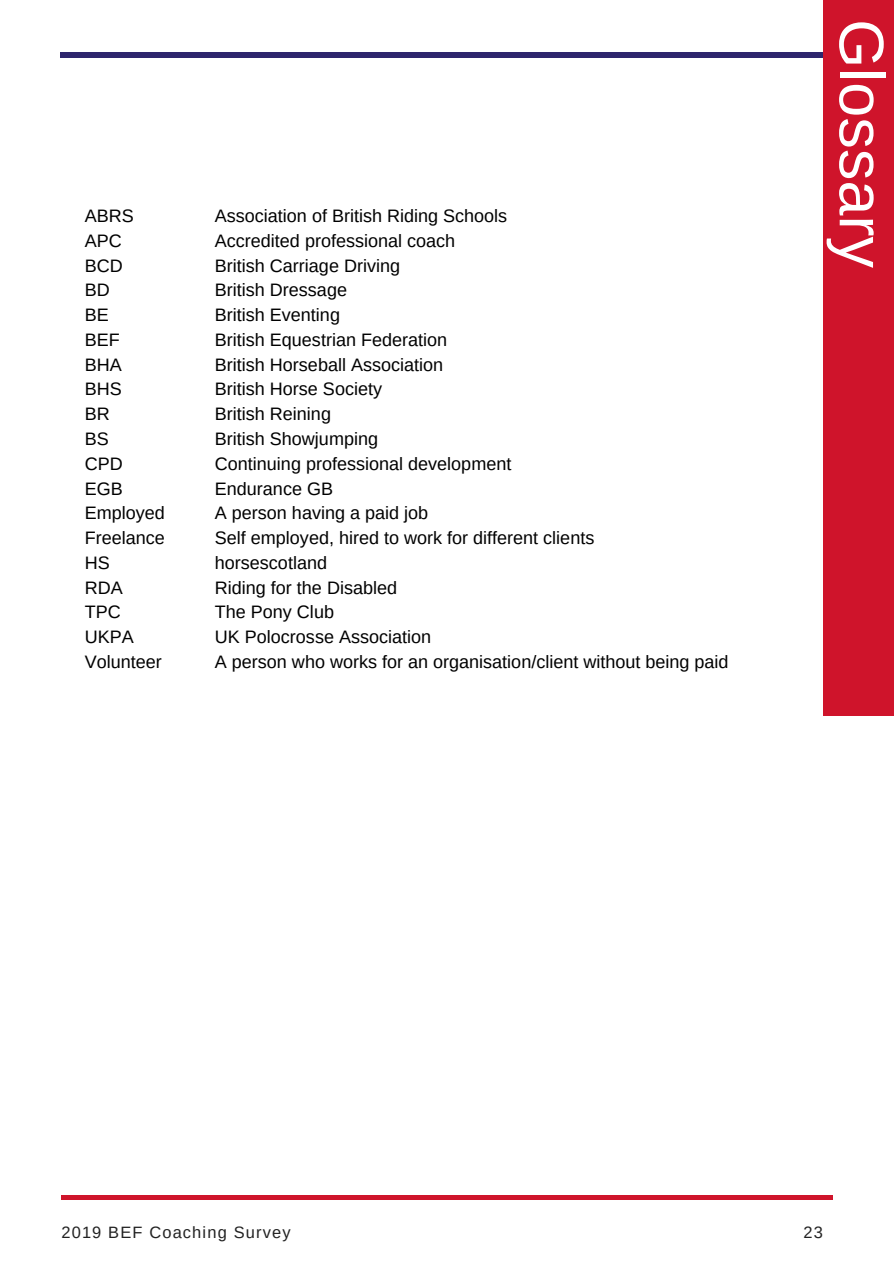
<style>
.page{position:relative;width:894px;height:1264px;background:#fff}
.page>*{position:absolute;margin:0;border:0;box-sizing:border-box;transform-origin:0 0}
.t1{font:63px "Arimo";color:#fff}
.t2{font:18px/24.8px "Arimo";color:#000}
.t3{font:16.35px "Arimo";letter-spacing:.07em;color:#222}
</style>
<div class="page">
<hr style="left:60px;top:53px;width:771px;height:4px;background:#2e266d">
<hr style="left:61px;top:1195px;width:772px;height:4px;background:#cf142b">
<div style="left:823px;top:0;width:70px;height:715px;background:#cf142b"></div>
<p class="t2" style="left:85px;top:203px;width:82px">ABRS<br>APC<br>BCD<br>BD<br>BE<br>BEF<br>BHA<br>BHS<br>BR<br>BS<br>CPD<br>EGB<br>Employed<br>Freelance<br>HS<br>RDA<br>TPC<br>UKPA<br>Volunteer</p>
<p class="t2" style="left:215px;top:203px;width:515px">Association of British Riding Schools<br>Accredited professional coach<br>British Carriage Driving<br>British Dressage<br>British Eventing<br>British Equestrian Federation<br>British Horseball Association<br>British Horse Society<br>British Reining<br>British Showjumping<br>Continuing professional development<br>Endurance GB<br>A person having a paid job<br>Self employed, hired to work for different clients<br>horsescotland<br>Riding for the Disabled<br>The Pony Club<br>UK Polocrosse Association<br>A person who works for an organisation/client without being paid</p>
<h1 class="t1" style="left:896px;top:19px;width:250px;rotate:90deg">Glossary</h1>
<p class="t3" style="left:61px;top:1222px;width:230px">2019 BEF Coaching Survey</p>
<p class="t3" style="left:803px;top:1222px;width:21px">23</p>
</div>
